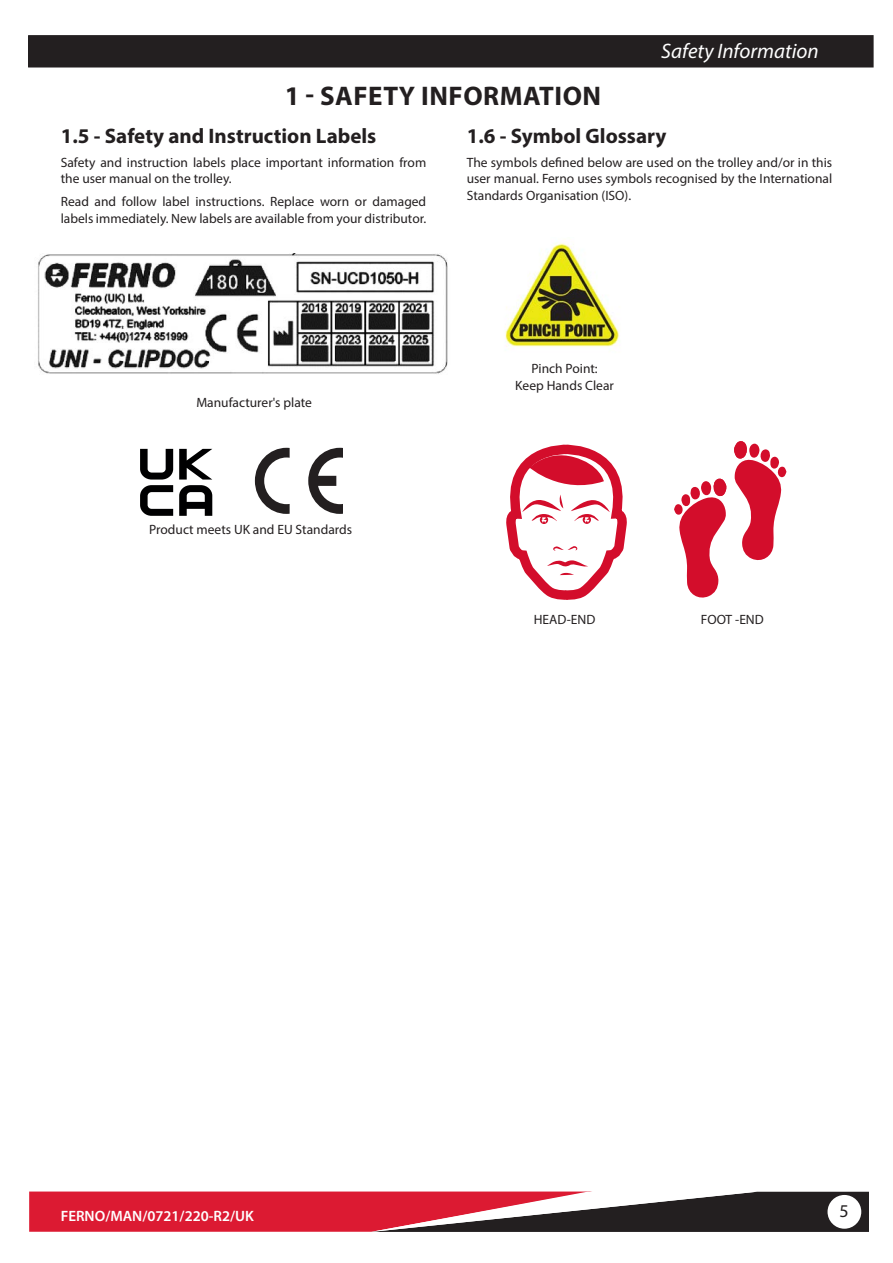
<style>
.page{position:relative;width:893px;height:1263px;background:#fff}
.page>*{position:absolute;margin:0;border:0;box-sizing:border-box;transform-origin:0 0}
.Subhead_1{font:700 27px "Myriad Pro";letter-spacing:.02em;color:#231f20}
.Subhead_2{font:700 21px "Myriad Pro";color:#231f20}
.Page_Header{font:italic 21px "Myriad Pro";color:#fff}
.t1{font:18px "Myriad Pro";color:#231f20}
.t2{font:600 15px "Myriad Pro";color:#fff}
.Body{font:13.5px/16.5px "Myriad Pro";color:#231f20}
.Callouts{font:13.5px "Myriad Pro";color:#231f20}
</style>
<div class="page">
<div style="left:29px;top:36px;width:844px;height:31px;background:#231f20"></div>
<div style="left:28px;top:35px;width:846px;height:33px;border:2px solid #231f20"></div>
<svg style="left:29px;top:1191px;width:840px;height:41px;background:#a23845"></svg>
<div style="left:827px;top:1195px;width:34px;height:34px;background:#fff;border-radius:50%"></div>
<img style="left:505px;top:243px;width:115px;height:104px">
<img style="left:38px;top:253px;width:410px;height:121px">
<svg style="left:674px;top:441px;width:113px;height:156px"></svg>
<svg style="left:506px;top:447px;width:121px;height:153px"></svg>
<svg style="left:255px;top:448px;width:35px;height:66px"></svg>
<svg style="left:308px;top:448px;width:35px;height:66px"></svg>
<svg style="left:140px;top:449px;width:33px;height:30px"></svg>
<svg style="left:179px;top:449px;width:33px;height:30px"></svg>
<svg style="left:140px;top:485px;width:33px;height:31px"></svg>
<svg style="left:179px;top:485px;width:33px;height:31px"></svg>
<p class="Subhead_1" style="left:285px;top:79px;width:318px">1 - SAFETY INFORMATION</p>
<p class="Page_Header" style="left:661px;top:38px;width:159px">Safety Information</p>
<p class="Subhead_2" style="left:61px;top:123px;width:317px">1.5 - Safety and Instruction Labels</p>
<p class="Body" style="left:61px;top:154px;width:367px">Safety and instruction labels place important information from the user manual on the trolley.</p>
<p class="Body" style="left:61px;top:193px;width:367px">Read and follow label instructions. Replace worn or damaged labels immediately. New labels are available from your distributor.</p>
<p class="Subhead_2" style="left:467px;top:123px;width:201px">1.6 - Symbol Glossary</p>
<p class="Body" style="left:467px;top:154px;width:367px;text-align:justify">The symbols defined below are used on the trolley and/or in this user manual. Ferno uses symbols recognised by the International Standards Organisation (ISO).</p>
<p class="Callouts" style="left:196px;top:395px;width:117px">Manufacturer's plate</p>
<p class="Callouts" style="left:149px;top:522px;width:204px">Product meets UK and EU Standards</p>
<p class="Callouts" style="left:532px;top:361px;width:68px">Pinch Point:</p>
<p class="Callouts" style="left:515px;top:377px;width:100px">Keep Hands Clear</p>
<p class="Callouts" style="left:534px;top:611px;width:63px">HEAD-END</p>
<p class="Callouts" style="left:701px;top:611px;width:65px">FOOT -END</p>
<p class="t2" style="left:61px;top:1206px;width:195px">FERNO/MAN/0721/220-R2/UK</p>
<h3 class="t1" style="left:839px;top:1200px;width:11px">5</h3>
</div>
